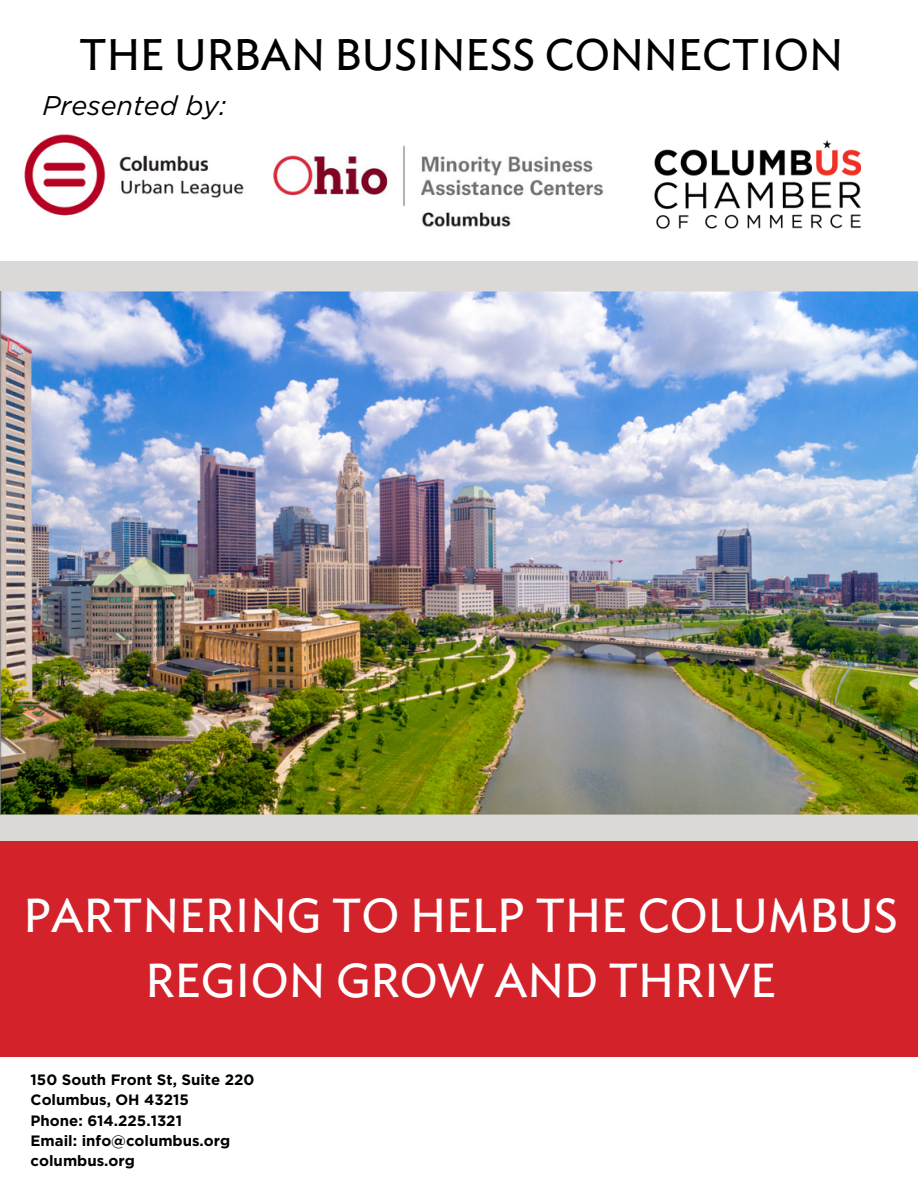
<style>
.page{position:relative;width:918px;height:1188px;background:#fff}
.page>*{position:absolute;margin:0;border:0;box-sizing:border-box;transform-origin:0 0}
.t1{font:47.25px/65.2px "Topaz Layers Background";color:#fff;text-align:center}
.t2{font:43.8px "Topaz Layers Background";color:#000}
.t3{font:italic 27px "Gotham";color:#000}
.t4{font:700 15px/20.2px "Gotham";color:#000}
</style>
<div class="page">
<img style="left:654px;top:141px;width:206px;height:88px">
<img style="left:24px;top:134px;width:220px;height:82px">
<div style="left:0;top:641px;width:918px;height:216px;background:#dad9d7"></div>
<div style="left:0;top:261px;width:918px;height:216px;background:#dad9d7"></div>
<img style="left:0;top:292px;width:918px;height:523px">
<div style="left:0;top:841px;width:918px;height:216px;background:#d3222a"></div>
<img style="left:273px;top:145px;width:331px;height:82px">
<h2 class="t2" style="left:79px;top:27px;width:765px">THE URBAN BUSINESS CONNECTION</h2>
<h3 class="t3" style="left:43px;top:96px;width:185px">Presented by:</h3>
<h1 class="t1" style="left:23px;top:882px;width:876px">PARTNERING TO HELP THE COLUMBUS<br>REGION GROW AND THRIVE</h1>
<p class="t4" style="left:31px;top:1071px;width:225px">150 South Front St, Suite 220<br>Columbus, OH 43215<br>Phone: 614.225.1321<br>Email: info@columbus.org columbus.org</p>
</div>
